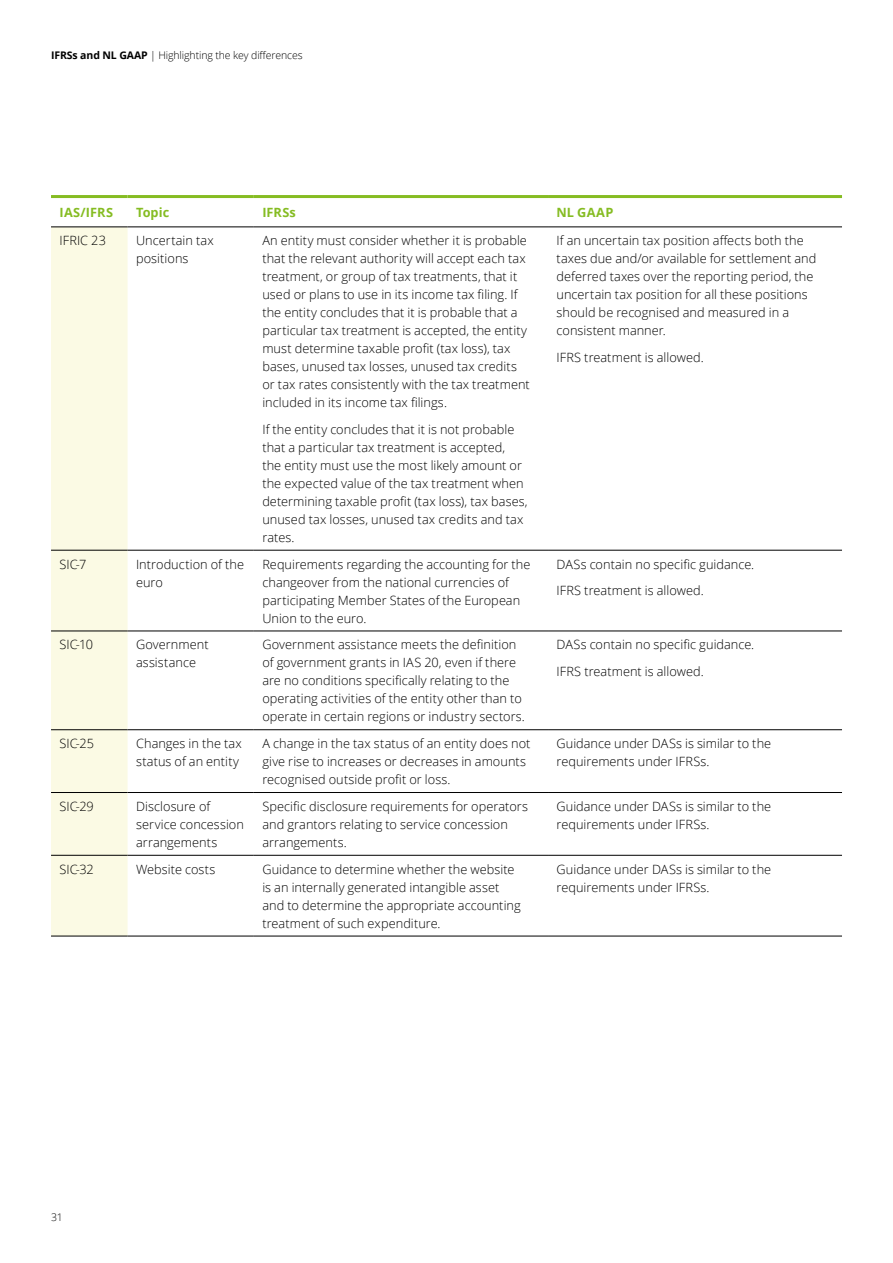
<style>
.page{position:relative;width:893px;height:1263px;background:#fff}
.page>*{position:absolute;margin:0;border:0;box-sizing:border-box;transform-origin:0 0}
.t1{font:300 12.75px/18px "Open Sans";letter-spacing:.005em;color:#000}
.t2{font:700 12.75px "Open Sans";letter-spacing:.005em;color:#85bc22}
.t3{font:300 10.5px "Open Sans";letter-spacing:-.01em;color:#000}
.s1{font-weight:700}
</style>
<div class="page">
<svg style="left:128px;top:198px;width:714px;height:1px"></svg>
<div style="left:51px;top:227px;width:77px;height:709px;background:#fbfae4"></div>
<hr style="left:51px;top:550px;width:77px;height:1px;background:#000">
<hr style="left:128px;top:550px;width:126px;height:1px;background:#000">
<hr style="left:254px;top:550px;width:294px;height:1px;background:#000">
<hr style="left:548px;top:550px;width:294px;height:1px;background:#000">
<hr style="left:51px;top:631px;width:77px;height:1px;background:#000">
<hr style="left:128px;top:631px;width:126px;height:1px;background:#000">
<hr style="left:254px;top:631px;width:294px;height:1px;background:#000">
<hr style="left:548px;top:631px;width:294px;height:1px;background:#000">
<hr style="left:51px;top:729px;width:77px;height:1px;background:#000">
<hr style="left:128px;top:729px;width:126px;height:1px;background:#000">
<hr style="left:254px;top:729px;width:294px;height:1px;background:#000">
<hr style="left:548px;top:729px;width:294px;height:1px;background:#000">
<hr style="left:51px;top:792px;width:77px;height:1px;background:#000">
<hr style="left:128px;top:792px;width:126px;height:1px;background:#000">
<hr style="left:254px;top:792px;width:294px;height:1px;background:#000">
<hr style="left:548px;top:792px;width:294px;height:1px;background:#000">
<hr style="left:51px;top:855px;width:77px;height:1px;background:#000">
<hr style="left:128px;top:855px;width:126px;height:1px;background:#000">
<hr style="left:254px;top:855px;width:294px;height:1px;background:#000">
<hr style="left:548px;top:855px;width:294px;height:1px;background:#000">
<hr style="left:51px;top:936px;width:77px;height:1px;background:#000">
<hr style="left:128px;top:936px;width:126px;height:1px;background:#000">
<hr style="left:254px;top:936px;width:294px;height:1px;background:#000">
<hr style="left:548px;top:936px;width:294px;height:1px;background:#000">
<hr style="left:51px;top:226px;width:77px;height:1px;background:#000">
<hr style="left:128px;top:226px;width:126px;height:1px;background:#000">
<hr style="left:254px;top:226px;width:294px;height:1px;background:#000">
<hr style="left:548px;top:226px;width:294px;height:1px;background:#000">
<hr style="left:51px;top:195px;width:77px;height:3px;background:#85bc22">
<hr style="left:128px;top:195px;width:126px;height:3px;background:#85bc22">
<hr style="left:254px;top:195px;width:294px;height:3px;background:#85bc22">
<hr style="left:548px;top:195px;width:294px;height:3px;background:#85bc22">
<p class="t3" style="left:51px;top:48px;width:253px"><span class="s1">IFRSs and NL GAAP</span> | Highlighting the key differences</p>
<p class="t2" style="left:60px;top:203px;width:55px">IAS/IFRS</p>
<p class="t2" style="left:136px;top:203px;width:35px">Topic</p>
<p class="t2" style="left:262px;top:203px;width:35px">IFRSs</p>
<p class="t2" style="left:556px;top:203px;width:58px">NL GAAP</p>
<p class="t1" style="left:60px;top:231px;width:48px">IFRIC 23</p>
<p class="t1" style="left:136px;top:231px;width:79px">Uncertain tax positions</p>
<p class="t1" style="left:262px;top:231px;width:269px">An entity must consider whether it is probable that the relevant authority will accept each tax treatment, or group of tax treatments, that it used or plans to use in its income tax filing. If the entity concludes that it is probable that a particular tax treatment is accepted, the entity must determine taxable profit (tax loss), tax bases, unused tax losses, unused tax credits or tax rates consistently with the tax treatment included in its income tax filings.</p>
<p class="t1" style="left:262px;top:420px;width:267px">If the entity concludes that it is not probable that a particular tax treatment is accepted,<br>the entity must use the most likely amount or the expected value of the tax treatment when determining taxable profit (tax loss), tax bases, unused tax losses, unused tax credits and tax rates.</p>
<p class="t1" style="left:556px;top:231px;width:261px">If an uncertain tax position affects both the taxes due and/or available for settlement and deferred taxes over the reporting period, the uncertain tax position for all these positions should be recognised and measured in a consistent manner.</p>
<p class="t1" style="left:556px;top:348px;width:149px">IFRS treatment is allowed.</p>
<p class="t1" style="left:60px;top:554px;width:28px">SIC-7</p>
<p class="t1" style="left:136px;top:554px;width:109px">Introduction of the euro</p>
<p class="t1" style="left:262px;top:554px;width:270px">Requirements regarding the accounting for the changeover from the national currencies of participating Member States of the European Union to the euro.</p>
<p class="t1" style="left:557px;top:550px;width:199px;line-height:26.5px">DASs contain no specific guidance.<br>IFRS treatment is allowed.</p>
<p class="t1" style="left:60px;top:635px;width:35px">SIC-10</p>
<p class="t1" style="left:136px;top:635px;width:74px">Government assistance</p>
<p class="t1" style="left:262px;top:635px;width:264px">Government assistance meets the definition of government grants in IAS 20, even if there are no conditions specifically relating to the operating activities of the entity other than to operate in certain regions or industry sectors.</p>
<p class="t1" style="left:557px;top:631px;width:199px;line-height:26.5px">DASs contain no specific guidance.<br>IFRS treatment is allowed.</p>
<p class="t1" style="left:60px;top:734px;width:36px">SIC-25</p>
<p class="t1" style="left:136px;top:734px;width:107px">Changes in the tax status of an entity</p>
<p class="t1" style="left:262px;top:734px;width:270px">A change in the tax status of an entity does not give rise to increases or decreases in amounts recognised outside profit or loss.</p>
<p class="t1" style="left:557px;top:734px;width:216px">Guidance under DASs is similar to the requirements under IFRSs.</p>
<p class="t1" style="left:60px;top:797px;width:36px">SIC-29</p>
<p class="t1" style="left:136px;top:797px;width:109px">Disclosure of service concession arrangements</p>
<p class="t1" style="left:262px;top:797px;width:267px">Specific disclosure requirements for operators and grantors relating to service concession arrangements.</p>
<p class="t1" style="left:557px;top:797px;width:216px">Guidance under DASs is similar to the requirements under IFRSs.</p>
<p class="t1" style="left:60px;top:860px;width:36px">SIC-32</p>
<p class="t1" style="left:136px;top:860px;width:81px">Website costs</p>
<p class="t1" style="left:262px;top:860px;width:260px">Guidance to determine whether the website is an internally generated intangible asset and to determine the appropriate accounting treatment of such expenditure.</p>
<p class="t1" style="left:557px;top:860px;width:216px">Guidance under DASs is similar to the requirements under IFRSs.</p>
<p class="t3" style="left:51px;top:1210px;width:13px">31</p>
</div>
